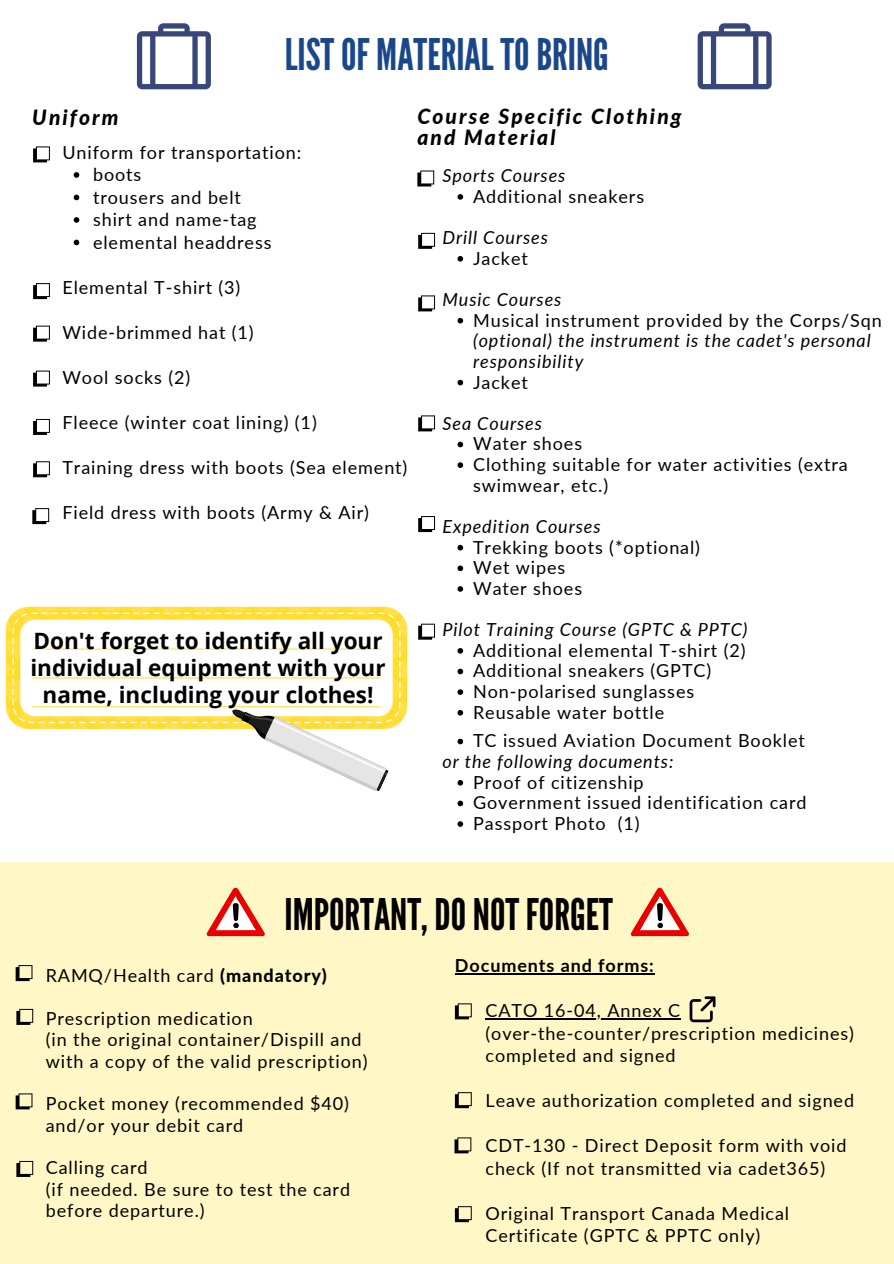
<style>
.page{position:relative;width:894px;height:1264px;background:#fff}
.page>*{position:absolute;margin:0;border:0;box-sizing:border-box;transform-origin:0 0}
.t1{font:43.5px "League Gothic";color:#000}
.t2{font:43.5px "League Gothic";color:#1a4789}
.t3{font:700 22.5px/27px "Open Sans";color:#000;text-align:center}
.t4{font:italic 800 21px/20.2px "Lato";letter-spacing:.1em;color:#000}
.t5{font:18px/20.7px "Lato";letter-spacing:.05em;color:#000}
.t6{font:italic 18px/20.7px "Lato";letter-spacing:.05em;color:#000}
.t7{font:700 18px "Lato";letter-spacing:.05em;color:#000}
.s1{font-weight:800}
</style>
<div class="page">
<svg style="left:137px;top:23px;width:74px;height:66px"></svg>
<svg style="left:697px;top:23px;width:74px;height:66px"></svg>
<div style="left:0;top:861px;width:893px;height:402px;background:#fff7c6"></div>
<svg style="left:16px;top:965px;width:16px;height:16px"></svg>
<hr style="left:455px;top:973px;width:199px;height:1px;background:#000">
<hr style="left:485px;top:1018px;width:53px;height:1px;background:#000">
<hr style="left:538px;top:1018px;width:143px;height:1px;background:#000">
<svg style="left:16px;top:1008px;width:17px;height:16px"></svg>
<svg style="left:16px;top:1093px;width:16px;height:16px"></svg>
<svg style="left:16px;top:1161px;width:17px;height:15px"></svg>
<svg style="left:455px;top:1003px;width:16px;height:16px"></svg>
<svg style="left:455px;top:1092px;width:16px;height:16px"></svg>
<svg style="left:454px;top:1137px;width:17px;height:16px"></svg>
<svg style="left:33px;top:146px;width:17px;height:16px"></svg>
<svg style="left:33px;top:283px;width:17px;height:16px"></svg>
<svg style="left:33px;top:325px;width:17px;height:16px"></svg>
<svg style="left:33px;top:370px;width:17px;height:16px"></svg>
<svg style="left:33px;top:419px;width:17px;height:16px"></svg>
<svg style="left:33px;top:461px;width:17px;height:16px"></svg>
<svg style="left:207px;top:887px;width:58px;height:49px"></svg>
<svg style="left:630px;top:887px;width:59px;height:49px"></svg>
<svg style="left:417px;top:170px;width:17px;height:16px"></svg>
<svg style="left:418px;top:233px;width:17px;height:16px"></svg>
<svg style="left:418px;top:295px;width:17px;height:16px"></svg>
<svg style="left:418px;top:415px;width:17px;height:16px"></svg>
<svg style="left:418px;top:516px;width:17px;height:16px"></svg>
<svg style="left:455px;top:1206px;width:16px;height:16px"></svg>
<svg style="left:689px;top:996px;width:26px;height:26px"></svg>
<svg style="left:418px;top:623px;width:17px;height:16px"></svg>
<svg style="left:32px;top:508px;width:17px;height:16px"></svg>
<img style="left:6px;top:606px;width:401px;height:124px">
<svg style="left:74px;top:172px;width:5px;height:6px"></svg>
<svg style="left:74px;top:195px;width:5px;height:5px"></svg>
<svg style="left:74px;top:217px;width:5px;height:6px"></svg>
<svg style="left:74px;top:240px;width:5px;height:5px"></svg>
<svg style="left:457px;top:194px;width:6px;height:6px"></svg>
<svg style="left:457px;top:256px;width:6px;height:5px"></svg>
<svg style="left:457px;top:318px;width:6px;height:5px"></svg>
<svg style="left:457px;top:380px;width:6px;height:5px"></svg>
<svg style="left:457px;top:441px;width:6px;height:6px"></svg>
<svg style="left:457px;top:462px;width:6px;height:6px"></svg>
<svg style="left:457px;top:545px;width:6px;height:5px"></svg>
<svg style="left:457px;top:565px;width:6px;height:6px"></svg>
<svg style="left:457px;top:586px;width:6px;height:5px"></svg>
<svg style="left:457px;top:648px;width:6px;height:5px"></svg>
<svg style="left:457px;top:668px;width:6px;height:6px"></svg>
<svg style="left:457px;top:689px;width:6px;height:6px"></svg>
<svg style="left:457px;top:710px;width:6px;height:5px"></svg>
<svg style="left:457px;top:738px;width:6px;height:6px"></svg>
<svg style="left:457px;top:780px;width:6px;height:5px"></svg>
<svg style="left:457px;top:800px;width:6px;height:6px"></svg>
<svg style="left:457px;top:821px;width:6px;height:5px"></svg>
<svg style="left:231px;top:707px;width:157px;height:84px"></svg>
<h1 class="t2" style="left:284px;top:29px;width:325px">LISTOF MATERIALTOBRING</h1>
<p class="t4" style="left:32px;top:106px;width:88px">Uniform</p>
<p class="t5" style="left:93px;top:140px;width:210px;line-height:22.5px;text-indent:-31px">Uniform for transportation: boots<br>trousers and belt<br>shirt and name-tag elemental headdress</p>
<p class="t5" style="left:62px;top:276px;width:179px">Elemental T-shirt (3)</p>
<p class="t5" style="left:62px;top:321px;width:193px">Wide-brimmed hat (1)</p>
<p class="t5" style="left:62px;top:366px;width:129px">Wool socks (2)</p>
<p class="t5" style="left:62px;top:411px;width:256px">Fleece (winter coat lining) (1)</p>
<p class="t5" style="left:62px;top:456px;width:346px">Training dress with boots (Sea element)</p>
<p class="t5" style="left:62px;top:501px;width:308px">Field dress with boots (Army &amp; Air)</p>
<p class="t3" style="left:30px;top:627px;width:356px">Don't forget to identify all your individual equipment with your name, including your clothes!</p>
<p class="t4" style="left:417px;top:106px;width:266px">Course Specific Clothing and Material</p>
<p class="t6" style="left:442px;top:165px;width:124px">Sports Courses</p>
<p class="t5" style="left:473px;top:185px;width:172px">Additional sneakers</p>
<p class="t6" style="left:442px;top:227px;width:107px">Drill Courses</p>
<p class="t5" style="left:473px;top:247px;width:56px">Jacket</p>
<p class="t6" style="left:442px;top:289px;width:120px">Music Courses</p>
<p class="t5" style="left:473px;top:309px;width:410px">Musical instrument provided by the Corps/Sqn</p>
<p class="t6" style="left:473px;top:330px;width:399px">(optional) the instrument is the cadet's personal responsibility</p>
<p class="t5" style="left:473px;top:371px;width:56px">Jacket</p>
<p class="t6" style="left:442px;top:412px;width:101px">Sea Courses</p>
<p class="t5" style="left:473px;top:433px;width:376px">Water shoes<br>Clothing suitable for water activities (extra swimwear, etc.)</p>
<p class="t6" style="left:442px;top:515px;width:159px">Expedition Courses</p>
<p class="t5" style="left:473px;top:536px;width:228px">Trekking boots (*optional)<br>Wet wipes<br>Water shoes</p>
<p class="t6" style="left:442px;top:619px;width:306px">Pilot Training Course (GPTC &amp; PPTC)</p>
<p class="t5" style="left:473px;top:639px;width:274px">Additional elemental T-shirt (2)<br>Additional sneakers (GPTC)<br>Non-polarised sunglasses<br>Reusable water bottle</p>
<p class="t5" style="left:473px;top:730px;width:333px">TC issued Aviation Document Booklet</p>
<p class="t6" style="left:442px;top:750px;width:232px">or the following documents:</p>
<p class="t5" style="left:473px;top:771px;width:335px">Proof of citizenship<br>Government issued identification card<br>Passport Photo (1)</p>
<h1 class="t1" style="left:284px;top:889px;width:330px">IMPORTANT,DONOTFORGET</h1>
<p class="t7" style="left:455px;top:954px;width:200px">Documents and forms:</p>
<p class="t5" style="left:485px;top:998px;width:370px;line-height:22.5px">CATO 16-04, Annex C (over-the-counter/prescription medicines) completed and signed</p>
<p class="t5" style="left:485px;top:1089px;width:370px">Leave authorization completed and signed</p>
<p class="t5" style="left:485px;top:1133px;width:362px;line-height:22.5px">CDT-130 - Direct Deposit form with void check (If not transmitted via cadet365)</p>
<p class="t5" style="left:485px;top:1201px;width:305px;line-height:22.5px">Original Transport Canada Medical<br>Certificate (GPTC &amp; PPTC only)</p>
<p class="t5" style="left:46px;top:964px;width:282px">RAMQ/Health card <span class="s1">(mandatory)</span></p>
<p class="t5" style="left:46px;top:1007px;width:323px;line-height:21.3px">Prescription medication<br>(in the original container/Dispill and with a copy of the valid prescription)</p>
<p class="t5" style="left:46px;top:1092px;width:305px;line-height:21.3px">Pocket money (recommended $40) and/or your debit card</p>
<p class="t5" style="left:46px;top:1156px;width:306px;line-height:21.3px">Calling card<br>(if needed. Be sure to test the card before departure.)</p>
</div>
